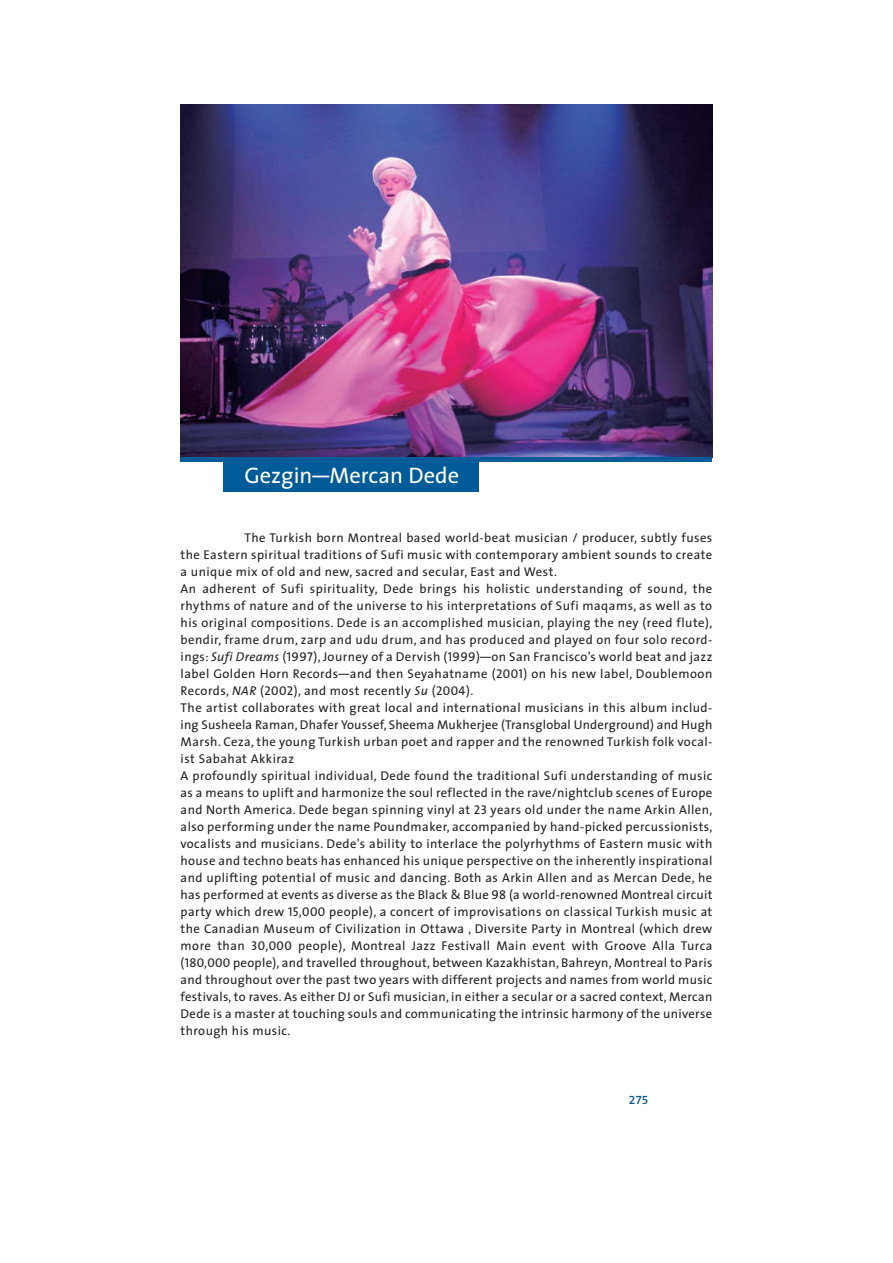
<style>
.page{position:relative;width:893px;height:1263px;background:#fff}
.page>*{position:absolute;margin:0;border:0;box-sizing:border-box;transform-origin:0 0}
.t1{font:22.5px "The Sans";color:#fff}
.t2{font:12.75px/17px "The Sans";letter-spacing:.035em;color:#231f20}
.t3{font:12px "The Sans Semi Bold Expert";color:#005c98}
.s1{font-family:"The Sans Expert"}
.s2{font-style:italic}
.s3{font-family:"The Sans Caps"}
</style>
<div class="page">
<img style="left:181px;top:104px;width:531px;height:353px">
<hr style="left:181px;top:457px;width:531px;height:4px;background:#005c98">
<div style="left:223px;top:457px;width:255px;height:34px;background:#005c98"></div>
<h1 class="t1" style="left:244px;top:466px;width:216px">Gezgin<span class="s1">—</span>Mercan Dede</h1>
<p class="t2" style="left:181px;top:531px;width:533px;text-indent:64px">The Turkish born Montreal based world-beat musician / producer, subtly fuses the Eastern spiritual traditions of Sufi music with contemporary ambient sounds to create a unique mix of old and new, sacred and secular, East and West.<br>An adherent of Sufi spirituality, Dede brings his holistic understanding of sound, the rhythms of nature and of the universe to his interpretations of Sufi maqams, as well as to his original compositions. Dede is an accomplished musician, playing the ney (reed flute), bendir, frame drum, zarp and udu drum, and has produced and played on four solo record&shy;ings: <span class="s2">Sufi Dreams</span> (<span class="s3">1997</span>), Journey of a Dervish (<span class="s3">1999</span>)—on San Francisco’s world beat and jazz label Golden Horn Records—and then Seyahatname (<span class="s3">2001</span>) on his new label, Doublemoon Records, <span class="s2">NAR</span> (<span class="s3">2002</span>), and most recently <span class="s2">Su</span> (<span class="s3">2004</span>).<br>The artist collaborates with great local and international musicians in this album includ&shy;ing Susheela Raman, Dhafer Youssef, Sheema Mukherjee (Transglobal Underground) and Hugh Marsh. Ceza, the young Turkish urban poet and rapper and the renowned Turkish folk vocal&shy;ist Sabahat Akkiraz<br>A profoundly spiritual individual, Dede found the traditional Sufi understanding of music as a means to uplift and harmonize the soul reflected in the rave/nightclub scenes of Europe and North America. Dede began spinning vinyl at <span class="s3">23</span> years old under the name Arkin Allen, also performing under the name Poundmaker, accompanied by hand-picked percussionists, vocalists and musicians. Dede's ability to interlace the polyrhythms of Eastern music with house and techno beats has enhanced his unique perspective on the inherently inspirational and uplifting potential of music and dancing. Both as Arkin Allen and as Mercan Dede, he has performed at events as diverse as the Black &amp; Blue <span class="s3">98</span> (a world-renowned Montreal circuit party which drew <span class="s3">15,000</span> people), a concert of improvisations on classical Turkish music at the Canadian Museum of Civilization in Ottawa , Diversite Party in Montreal (which drew more than <span class="s3">30,000</span> people), Montreal Jazz Festivall Main event with Groove Alla Turca (<span class="s3">180,000</span> people), and travelled throughout, between Kazakhistan, Bahreyn, Montreal to Paris and throughout over the past two years with different projects and names from world music festivals, to raves. As either DJ or Sufi musician, in either a secular or a sacred context, Mercan Dede is a master at touching souls and communicating the intrinsic harmony of the universe through his music.</p>
<p class="t3" style="left:628px;top:1092px;width:21px">275</p>
</div>
